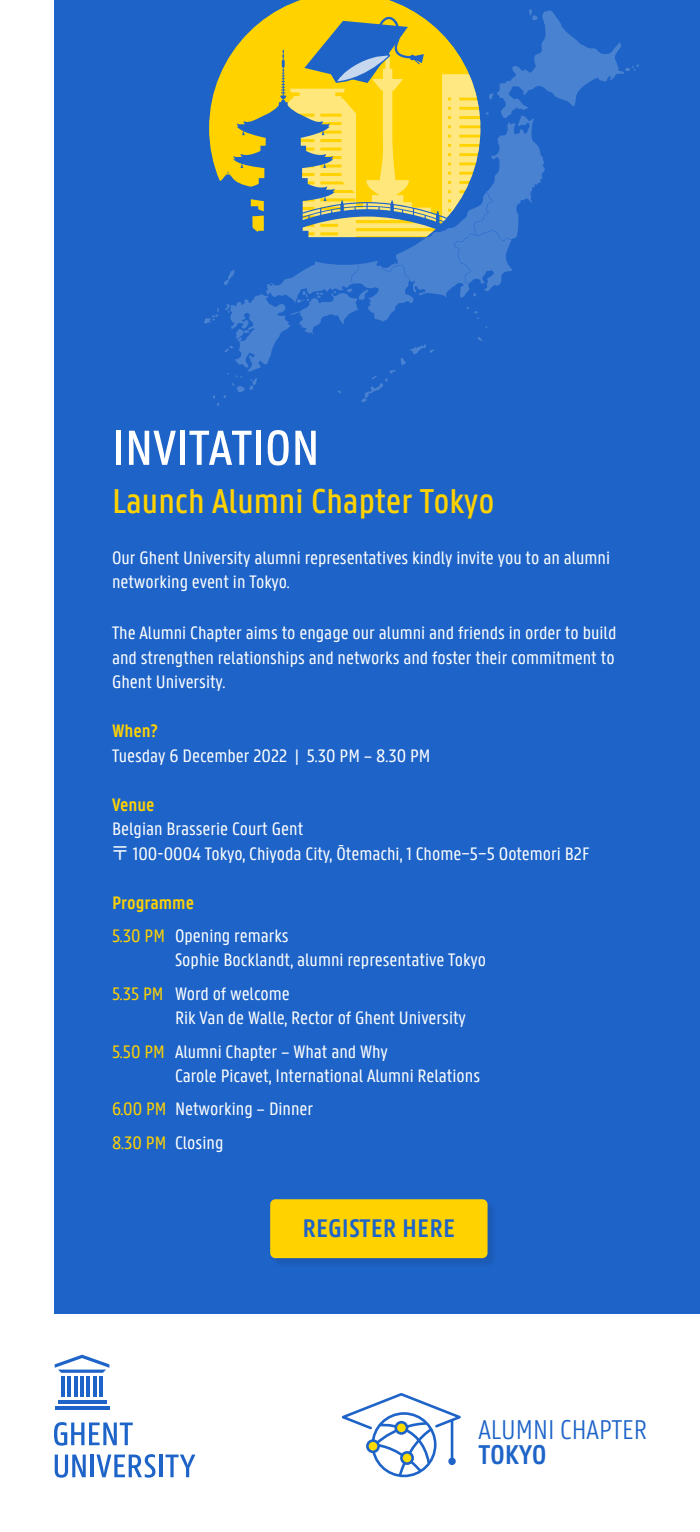
<style>
.page{position:relative;width:700px;height:1532px;background:#fff}
.page>*{position:absolute;margin:0;border:0;box-sizing:border-box;transform-origin:0 0}
.t1{font:500 52.5px "U Gent Panno Text";color:#fff}
.t2{font:500 36.75px "U Gent Panno Text";color:#ffd200}
.t3{font:300 28.96px/25px "U Gent Panno Text";color:#1e64c8}
.t4{font:600 27.21px "U Gent Panno Text";color:#1e64c8}
.t5{font:19.25px/24.5px "U Gent Panno Text";color:#fff}
.t6{font:600 19.25px "U Gent Panno Text";color:#ffd200}
.s1{font-family:"Source Han Sans JP"}
.s2{color:#ffd200}
.s3{font-weight:600}
</style>
<div class="page">
<hr style="left:80px;top:1375px;width:4px;height:21px;background:#1e64c8">
<hr style="left:74px;top:1375px;width:3px;height:21px;background:#1e64c8">
<hr style="left:68px;top:1375px;width:3px;height:21px;background:#1e64c8">
<hr style="left:61px;top:1375px;width:3px;height:21px;background:#1e64c8">
<hr style="left:87px;top:1375px;width:3px;height:21px;background:#1e64c8">
<hr style="left:93px;top:1375px;width:4px;height:21px;background:#1e64c8">
<hr style="left:100px;top:1375px;width:3px;height:21px;background:#1e64c8">
<svg style="left:58px;top:1400px;width:48px;height:3px"></svg>
<hr style="left:55px;top:1406px;width:54px;height:3px;background:#1e64c8">
<svg style="left:55px;top:1354px;width:54px;height:18px"></svg>
<svg style="left:55px;top:1454px;width:31px;height:23px"></svg>
<hr style="left:90px;top:1454px;width:4px;height:23px;background:#1e64c8">
<svg style="left:96px;top:1454px;width:59px;height:23px"></svg>
<hr style="left:159px;top:1454px;width:3px;height:23px;background:#1e64c8">
<svg style="left:54px;top:1422px;width:79px;height:23px"></svg>
<svg style="left:166px;top:1454px;width:29px;height:23px"></svg>
<div style="left:54px;top:0;width:646px;height:1312px;background:#1e64c8"></div>
<div style="left:271px;top:1200px;width:227px;height:68px;background:#000;opacity:.1"></div>
<div style="left:270px;top:1199px;width:218px;height:59px;background:#ffd200;border-radius:5px"></div>
<svg style="left:280px;top:0;width:129px;height:9px"></svg>
<svg style="left:204px;top:9px;width:435px;height:397px"></svg>
<svg style="left:209px;top:50px;width:265px;height:215px"></svg>
<svg style="left:341px;top:1393px;width:120px;height:85px"></svg>
<div style="left:396px;top:1422px;width:11px;height:11px;background:#ffdc00;border-radius:50%"></div>
<div style="left:394px;top:1420px;width:14px;height:14px;border:3px solid #1e64c8;border-radius:50%"></div>
<div style="left:367px;top:1440px;width:12px;height:11px;background:#ffdc00;border-radius:50%"></div>
<div style="left:366px;top:1439px;width:14px;height:13px;border:3px solid #1e64c8;border-radius:50%"></div>
<div style="left:401px;top:1452px;width:12px;height:11px;background:#ffdc00;border-radius:50%"></div>
<div style="left:400px;top:1450px;width:14px;height:14px;border:3px solid #1e64c8;border-radius:50%"></div>
<p class="t1" style="left:112px;top:416px;width:209px">INVITATION</p>
<p class="t2" style="left:112px;top:479px;width:384px">Launch Alumni Chapter Tokyo</p>
<p class="t5" style="left:112px;top:545px;width:500px">Our Ghent University alumni representatives kindly invite you to an alumni networking event in Tokyo.</p>
<p class="t5" style="left:112px;top:620px;width:506px;text-align:justify">The Alumni Chapter aims to engage our alumni and friends in order to build and strengthen relationships and networks and foster their commitment to Ghent University.</p>
<p class="t6" style="left:112px;top:719px;width:47px">When?</p>
<p class="t5" style="left:112px;top:743px;width:320px">Tuesday 6 December 2022 | 5.30 PM – 8.30 PM</p>
<p class="t6" style="left:112px;top:792px;width:44px">Venue</p>
<p class="t5" style="left:112px;top:816px;width:193px">Belgian Brasserie Court Gent</p>
<p class="t5" style="left:111px;top:841px;width:480px"><span class="s1">〒</span> 100-0004 Tokyo, Chiyoda City, Ōtemachi, 1 Chome−5−5 Ootemori B2F</p>
<p class="t6" style="left:112px;top:890px;width:84px">Programme</p>
<p class="t5" style="left:175px;top:923px;width:313px;text-indent:-63px"><span class="s2">5.30 PM</span> Opening remarks<br>Sophie Bocklandt, alumni representative Tokyo</p>
<p class="t5" style="left:175px;top:981px;width:292px;text-indent:-63px"><span class="s2">5.35 PM</span> Word of welcome<br>Rik Van de Walle, Rector of Ghent University</p>
<p class="t5" style="left:175px;top:1038px;width:307px;text-indent:-63px"><span class="s2">5.50 PM</span> Alumni Chapter – What and Why<br>Carole Picavet, International Alumni Relations</p>
<p class="t5" style="left:112px;top:1096px;width:203px"><span class="s2">6.00 PM</span> Networking – Dinner</p>
<p class="t5" style="left:112px;top:1129px;width:113px"><span class="s2">8.30 PM</span> Closing</p>
<p class="t4" style="left:302px;top:1211px;width:154px">REGISTER HERE</p>
<p class="t3" style="left:479px;top:1417px;width:170px">ALUMNI CHAPTER<br><span class="s3">TOKYO</span></p>
</div>
